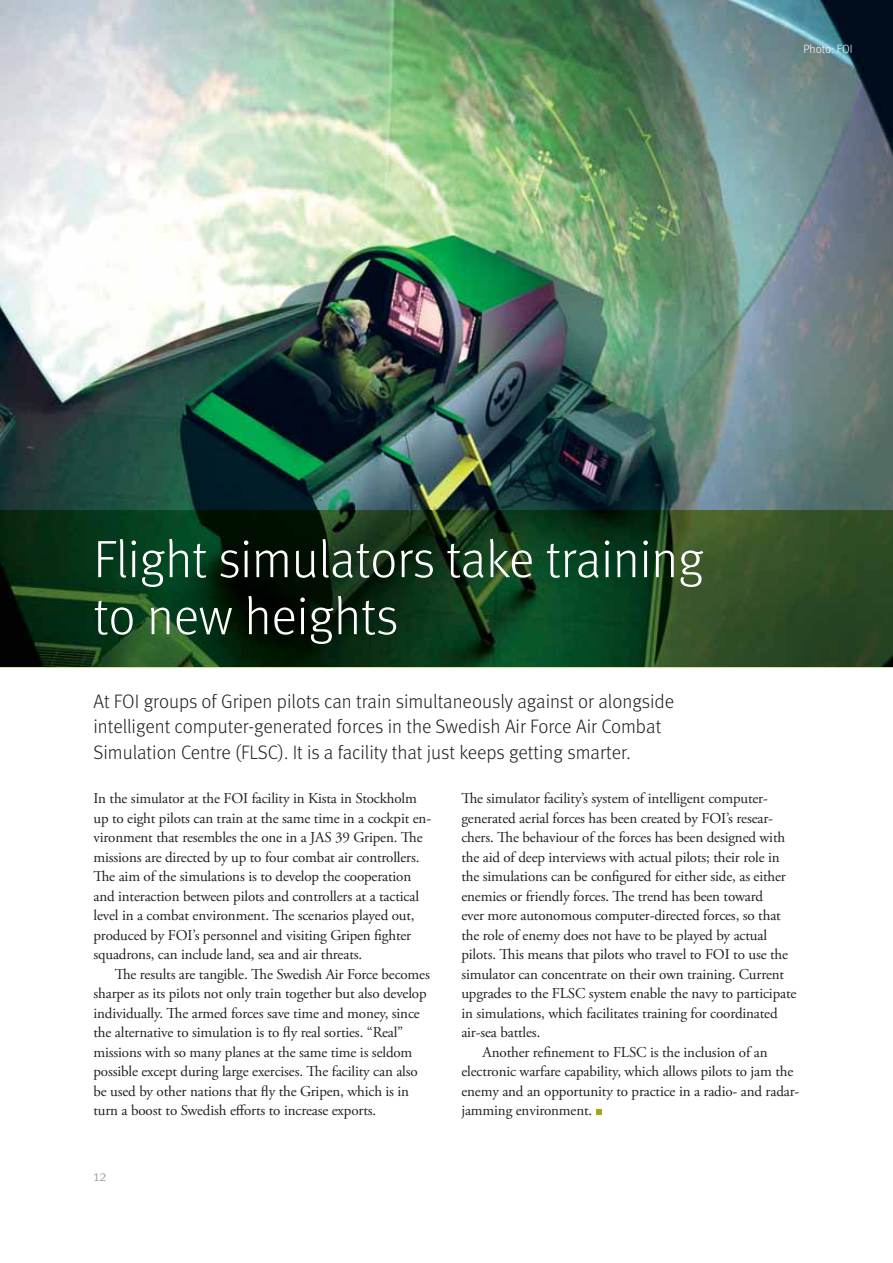
<style>
.page{position:relative;width:893px;height:1263px;background:#fff}
.page>*{position:absolute;margin:0;border:0;box-sizing:border-box;transform-origin:0 0}
.t1{font:300 52.5px/57px "Meta";letter-spacing:-.005em;color:#fff}
.t2{font:300 19.5px/25.5px "Meta";color:#231f20}
.t3{font:15px/19.5px "Adobe Garamond Pro";letter-spacing:-.01em;color:#231f20}
.t4{font:300 15px "Meta";color:#919195}
.t5{font:300 12px "Meta";color:#fff}
</style>
<div class="page">
<img style="left:0;top:0;width:893px;height:667px">
<svg style="left:596px;top:1109px;width:6px;height:6px"></svg>
<p class="t5" style="left:803px;top:45px;width:51px">Photo: FOI</p>
<h1 class="t1" style="left:93px;top:535px;width:612px">Flight simulators take training to new heights</h1>
<h2 class="t2" style="left:93px;top:690px;width:582px">At FOI groups of Gripen pilots can train simultaneously against or alongside intelligent computer-generated forces in the Swedish Air Force Air Combat<br>Simulation Centre (FLSC). It is a facility that just keeps getting smarter.</h2>
<p class="t3" style="left:93px;top:790px;width:339px">In the simulator at the FOI facility in Kista in Stockholm up to eight pilots can train at the same time in a cockpit en&shy;vironment that resembles the one in a JAS 39 Gripen. The missions are directed by up to four combat air controllers.<br>The aim of the simulations is to develop the cooperation and interaction between pilots and controllers at a tactical level in a combat environment. The scenarios played out, produced by FOI’s personnel and visiting Gripen fighter squadrons, can include land, sea and air threats.</p>
<p class="t3" style="left:93px;top:966px;width:338px;text-indent:21px">The results are tangible. The Swedish Air Force becomes sharper as its pilots not only train together but also develop individually. The armed forces save time and money, since the alternative to simulation is to fly real sorties. “Real” missions with so many planes at the same time is seldom possible except during large exercises. The facility can also be used by other nations that fly the Gripen, which is in turn a boost to Swedish efforts to increase exports.</p>
<p class="t4" style="left:93px;top:1171px;width:15px">12</p>
<p class="t3" style="left:461px;top:790px;width:308px">The simulator facility’s system of intelligent computer-</p>
<p class="t3" style="left:461px;top:810px;width:313px">generated aerial forces has been created by FOI’s resear-</p>
<p class="t3" style="left:461px;top:829px;width:325px">chers. The behaviour of the forces has been designed with</p>
<p class="t3" style="left:461px;top:849px;width:320px">the aid of deep interviews with actual pilots; their role in</p>
<p class="t3" style="left:461px;top:868px;width:326px">the simulations can be configured for either side, as either</p>
<p class="t3" style="left:461px;top:888px;width:303px">enemies or friendly forces. The trend has been toward</p>
<p class="t3" style="left:461px;top:907px;width:321px">ever more autonomous computer-directed forces, so that</p>
<p class="t3" style="left:461px;top:927px;width:307px">the role of enemy does not have to be played by actual</p>
<p class="t3" style="left:461px;top:946px;width:328px">pilots. This means that pilots who travel to FOI to use the</p>
<p class="t3" style="left:461px;top:966px;width:324px">simulator can concentrate on their own training. Current</p>
<p class="t3" style="left:461px;top:985px;width:337px">upgrades to the FLSC system enable the navy to participate</p>
<p class="t3" style="left:461px;top:1005px;width:318px">in simulations, which facilitates training for coordinated</p>
<p class="t3" style="left:461px;top:1024px;width:81px">air-sea battles.</p>
<p class="t3" style="left:483px;top:1044px;width:286px">Another refinement to FLSC is the inclusion of an</p>
<p class="t3" style="left:461px;top:1063px;width:333px">electronic warfare capability, which allows pilots to jam the</p>
<p class="t3" style="left:461px;top:1083px;width:339px">enemy and an opportunity to practice in a radio- and radar-</p>
<p class="t3" style="left:461px;top:1102px;width:132px">jamming environment.</p>
</div>
